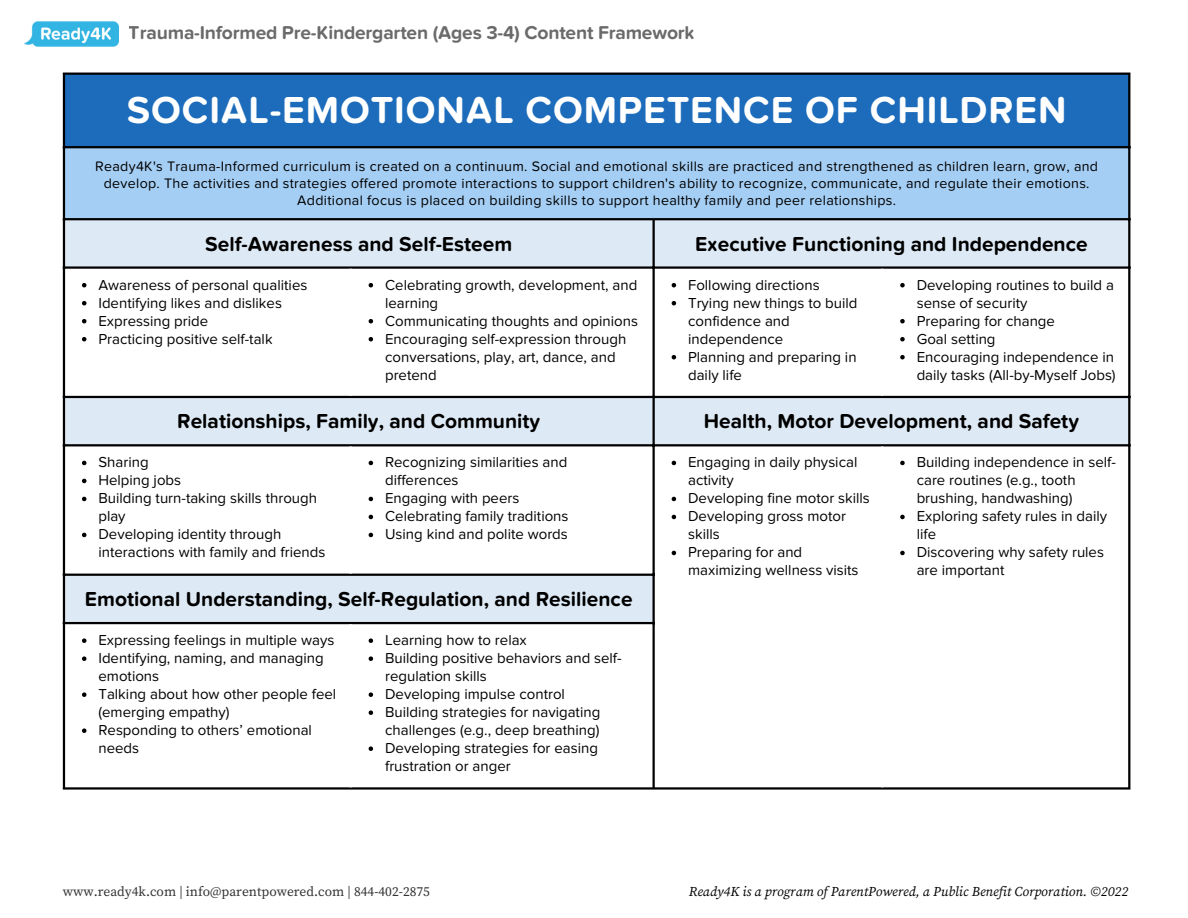
<style>
.page{position:relative;width:1188px;height:918px;background:#fff}
.page>*{position:absolute;margin:0;border:0;box-sizing:border-box;transform-origin:0 0}
.t1{font:700 39px "Proxima Nova Soft";letter-spacing:.02em;color:#fff}
.t2{font:700 21px "Proxima Nova Soft";color:#000}
.t3{font:700 19.35px "Proxima Nova Soft";letter-spacing:-.01em;color:#000}
.t4{font:15px/18px "Proxima Nova Soft";color:#000}
.t5{font:14.25px/16.8px "Proxima Nova Soft";letter-spacing:.02em;color:#000;text-align:center}
.t6{font:italic 13.5px "Source Serif Pro";color:#000}
.t7{font:13.5px "Source Serif Pro";color:#000}
</style>
<div class="page">
<div style="left:64px;top:73px;width:1066px;height:74px;background:#1c6cbb"></div>
<div style="left:64px;top:147px;width:1066px;height:72px;background:#a5cef4"></div>
<svg style="left:65px;top:220px;width:1063px;height:402px"></svg>
<svg style="left:82px;top:283px;width:4px;height:4px"></svg>
<svg style="left:82px;top:301px;width:4px;height:4px"></svg>
<svg style="left:82px;top:319px;width:4px;height:4px"></svg>
<svg style="left:82px;top:337px;width:4px;height:4px"></svg>
<svg style="left:369px;top:283px;width:4px;height:4px"></svg>
<svg style="left:369px;top:319px;width:4px;height:4px"></svg>
<svg style="left:369px;top:337px;width:4px;height:4px"></svg>
<svg style="left:672px;top:283px;width:4px;height:4px"></svg>
<svg style="left:672px;top:301px;width:4px;height:4px"></svg>
<svg style="left:672px;top:355px;width:4px;height:4px"></svg>
<svg style="left:900px;top:283px;width:5px;height:4px"></svg>
<svg style="left:900px;top:319px;width:5px;height:4px"></svg>
<svg style="left:900px;top:337px;width:5px;height:4px"></svg>
<svg style="left:900px;top:355px;width:5px;height:4px"></svg>
<svg style="left:82px;top:461px;width:4px;height:4px"></svg>
<svg style="left:82px;top:479px;width:4px;height:4px"></svg>
<svg style="left:82px;top:497px;width:4px;height:4px"></svg>
<svg style="left:82px;top:533px;width:4px;height:4px"></svg>
<svg style="left:369px;top:461px;width:4px;height:4px"></svg>
<svg style="left:369px;top:497px;width:4px;height:4px"></svg>
<svg style="left:369px;top:515px;width:4px;height:4px"></svg>
<svg style="left:369px;top:533px;width:4px;height:4px"></svg>
<svg style="left:672px;top:461px;width:4px;height:4px"></svg>
<svg style="left:672px;top:497px;width:4px;height:4px"></svg>
<svg style="left:672px;top:515px;width:4px;height:4px"></svg>
<svg style="left:672px;top:551px;width:4px;height:4px"></svg>
<svg style="left:900px;top:461px;width:5px;height:4px"></svg>
<svg style="left:900px;top:515px;width:5px;height:4px"></svg>
<svg style="left:900px;top:551px;width:5px;height:4px"></svg>
<svg style="left:82px;top:638px;width:4px;height:5px"></svg>
<svg style="left:82px;top:656px;width:4px;height:5px"></svg>
<svg style="left:82px;top:692px;width:4px;height:5px"></svg>
<svg style="left:82px;top:728px;width:4px;height:5px"></svg>
<svg style="left:369px;top:638px;width:4px;height:5px"></svg>
<svg style="left:369px;top:656px;width:4px;height:5px"></svg>
<svg style="left:369px;top:692px;width:4px;height:5px"></svg>
<svg style="left:369px;top:710px;width:4px;height:5px"></svg>
<svg style="left:369px;top:746px;width:4px;height:5px"></svg>
<hr style="left:63px;top:75px;width:2px;height:712px;background:#000">
<hr style="left:653px;top:220px;width:2px;height:567px;background:#000">
<hr style="left:1128px;top:75px;width:2px;height:712px;background:#000">
<hr style="left:63px;top:73px;width:1067px;height:2px;background:#000">
<hr style="left:63px;top:146px;width:1067px;height:2px;background:#000">
<hr style="left:63px;top:218px;width:1067px;height:2px;background:#000">
<hr style="left:63px;top:266px;width:1067px;height:3px;background:#000">
<hr style="left:63px;top:396px;width:1067px;height:2px;background:#000">
<hr style="left:63px;top:444px;width:1067px;height:2px;background:#000">
<hr style="left:63px;top:574px;width:592px;height:2px;background:#000">
<hr style="left:63px;top:622px;width:592px;height:2px;background:#000">
<hr style="left:63px;top:787px;width:1067px;height:3px;background:#000">
<hr style="left:349px;top:269px;width:3px;height:127px;background:#fff">
<hr style="left:349px;top:446px;width:3px;height:128px;background:#fff">
<hr style="left:881px;top:269px;width:2px;height:127px;background:#fff">
<hr style="left:881px;top:446px;width:2px;height:341px;background:#fff">
<img style="left:24px;top:21px;width:95px;height:26px">
<p class="t3" style="left:129px;top:21px;width:568px">Trauma-Informed Pre-Kindergarten (Ages 3-4) Content Framework</p>
<h1 class="t1" style="left:127px;top:86px;width:941px">SOCIAL-EMOTIONAL COMPETENCE OF CHILDREN</h1>
<p class="t5" style="left:95px;top:157px;width:1005px">Ready4K's Trauma-Informed curriculum is created on a continuum. Social and emotional skills are practiced and strengthened as children learn, grow, and develop. The activities and strategies offered promote interactions to support children's ability to recognize, communicate, and regulate their emotions.<br>Additional focus is placed on building skills to support healthy family and peer relationships.</p>
<h2 class="t2" style="left:205px;top:231px;width:309px">Self-Awareness and Self-Esteem</h2>
<h2 class="t2" style="left:695px;top:231px;width:394px">Executive Functioning and Independence</h2>
<p class="t4" style="left:98px;top:275px;width:210px">Awareness of personal qualities<br>Identifying likes and dislikes<br>Expressing pride<br>Practicing positive self-talk</p>
<p class="t4" style="left:385px;top:275px;width:254px">Celebrating growth, development, and learning<br>Communicating thoughts and opinions<br>Encouraging self-expression through conversations, play, art, dance, and pretend</p>
<p class="t4" style="left:688px;top:275px;width:171px">Following directions<br>Trying new things to build confidence and independence<br>Planning and preparing in daily life</p>
<p class="t4" style="left:917px;top:275px;width:201px">Developing routines to build a sense of security<br>Preparing for change<br>Goal setting<br>Encouraging independence in daily tasks (All-by-Myself Jobs)</p>
<h2 class="t2" style="left:177px;top:408px;width:365px">Relationships, Family, and Community</h2>
<h2 class="t2" style="left:704px;top:408px;width:377px">Health, Motor Development, and Safety</h2>
<p class="t4" style="left:98px;top:453px;width:228px">Sharing<br>Helping jobs<br>Building turn-taking skills through play<br>Developing identity through interactions with family and friends</p>
<p class="t4" style="left:385px;top:453px;width:185px">Recognizing similarities and differences<br>Engaging with peers<br>Celebrating family traditions<br>Using kind and polite words</p>
<p class="t4" style="left:688px;top:453px;width:183px">Engaging in daily physical activity<br>Developing fine motor skills<br>Developing gross motor skills<br>Preparing for and maximizing wellness visits</p>
<p class="t4" style="left:917px;top:453px;width:201px">Building independence in self&shy;care routines (e.g., tooth brushing, handwashing)<br>Exploring safety rules in daily life<br>Discovering why safety rules are important</p>
<h2 class="t2" style="left:85px;top:586px;width:549px">Emotional Understanding, Self-Regulation, and Resilience</h2>
<p class="t4" style="left:98px;top:631px;width:239px">Expressing feelings in multiple ways<br>Identifying, naming, and managing emotions<br>Talking about how other people feel (emerging empathy)<br>Responding to others’ emotional needs</p>
<p class="t4" style="left:385px;top:631px;width:238px">Learning how to relax<br>Building positive behaviors and self&shy;regulation skills<br>Developing impulse control<br>Building strategies for navigating challenges (e.g., deep breathing)<br>Developing strategies for easing frustration or anger</p>
<p class="t7" style="left:63px;top:883px;width:369px">www.ready4k.com | info@parentpowered.com | 844-402-2875</p>
<p class="t6" style="left:689px;top:883px;width:441px">Ready4K is a program of ParentPowered, a Public Benefit Corporation. ©2022</p>
</div>
